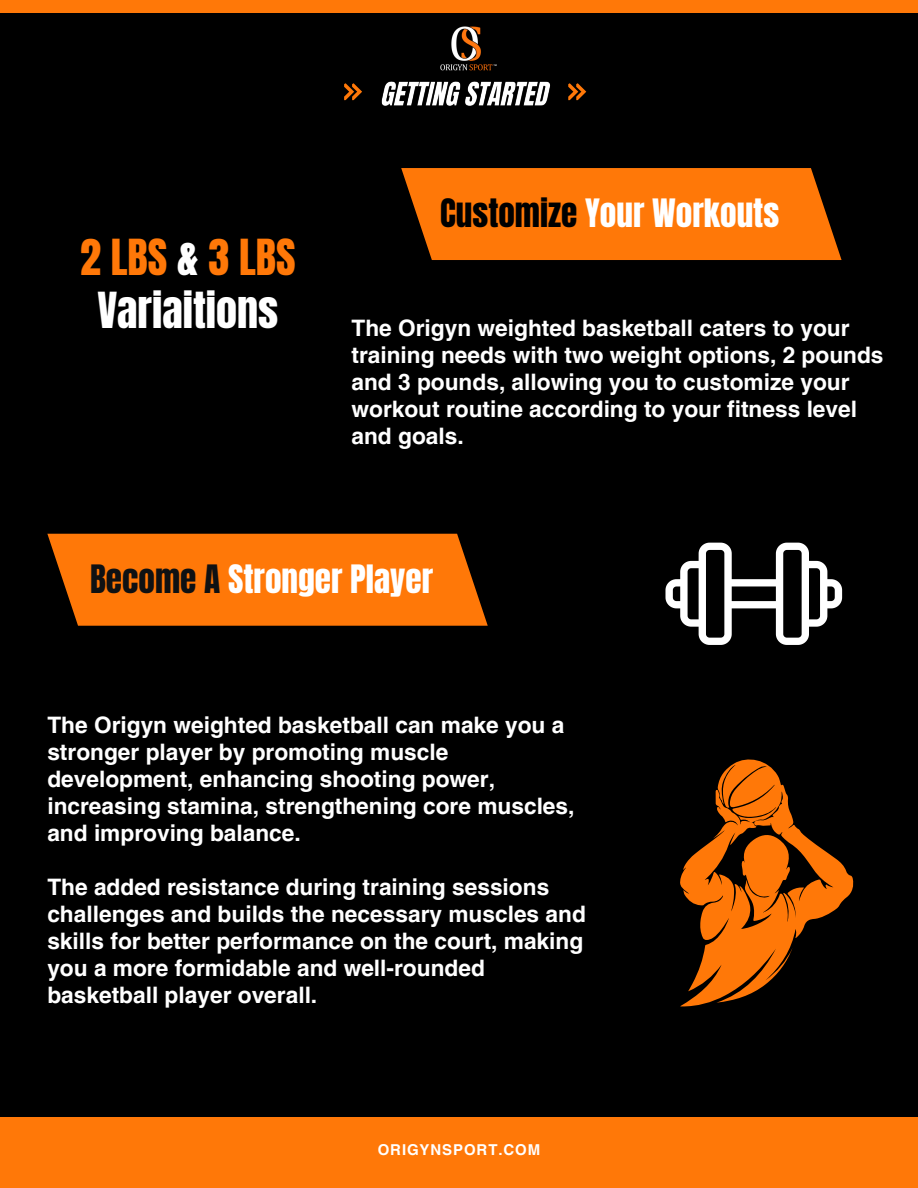
<style>
.page{position:relative;width:918px;height:1188px;background:#000}
.page>*{position:absolute;margin:0;border:0;box-sizing:border-box;transform-origin:0 0}
.t1{font:42.3px/52.8px "Anton";color:#fff;text-align:center}
.t2{font:33.3px "Anton";color:#fff}
.t3{font:700 22.65px/27px "Helvetica LT Pro";color:#fff}
.t4{font:700 15px "Helvetica LT Pro";letter-spacing:.06em;color:#fff}
.s1{color:#ff7808}
.s2{color:#000}
.s3{color:#0f1113}
</style>
<div class="page">
<img style="left:440px;top:27px;width:56px;height:44px">
<img style="left:381px;top:81px;width:169px;height:25px">
<div style="left:0;top:1117px;width:918px;height:71px;background:#ff7808"></div>
<svg style="left:344px;top:83px;width:18px;height:17px"></svg>
<svg style="left:568px;top:83px;width:18px;height:17px"></svg>
<div style="left:0;top:0;width:918px;height:12px;background:#ff7808"></div>
<svg style="left:401px;top:168px;width:441px;height:92px;background:#ec6f07"></svg>
<svg style="left:665px;top:543px;width:177px;height:102px"></svg>
<svg style="left:47px;top:534px;width:441px;height:92px;background:#ec6f07"></svg>
<svg style="left:680px;top:759px;width:174px;height:248px"></svg>
<p class="t1" style="left:80px;top:231px;width:217px"><span class="s1">2 LBS</span> &amp; <span class="s1">3 LBS<br></span>Variaitions</p>
<p class="t2" style="left:440px;top:189px;width:341px"><span class="s2">Customize</span> Your Workouts</p>
<p class="t3" style="left:351px;top:316px;width:534px">The Origyn weighted basketball caters to your training needs with two weight options, 2 pounds and 3 pounds, allowing you to customize your workout routine according to your fitness level and goals.</p>
<p class="t2" style="left:90px;top:555px;width:345px"><span class="s3">Become A</span> Stronger Player</p>
<p class="t3" style="left:47px;top:714px;width:529px">The Origyn weighted basketball can make you a stronger player by promoting muscle development, enhancing shooting power, increasing stamina, strengthening core muscles, and improving balance.</p>
<p class="t3" style="left:47px;top:876px;width:540px">The added resistance during training sessions challenges and builds the necessary muscles and skills for better performance on the court, making you a more formidable and well-rounded basketball player overall.</p>
<p class="t4" style="left:378px;top:1144px;width:164px">ORIGYNSPORT.COM</p>
</div>
